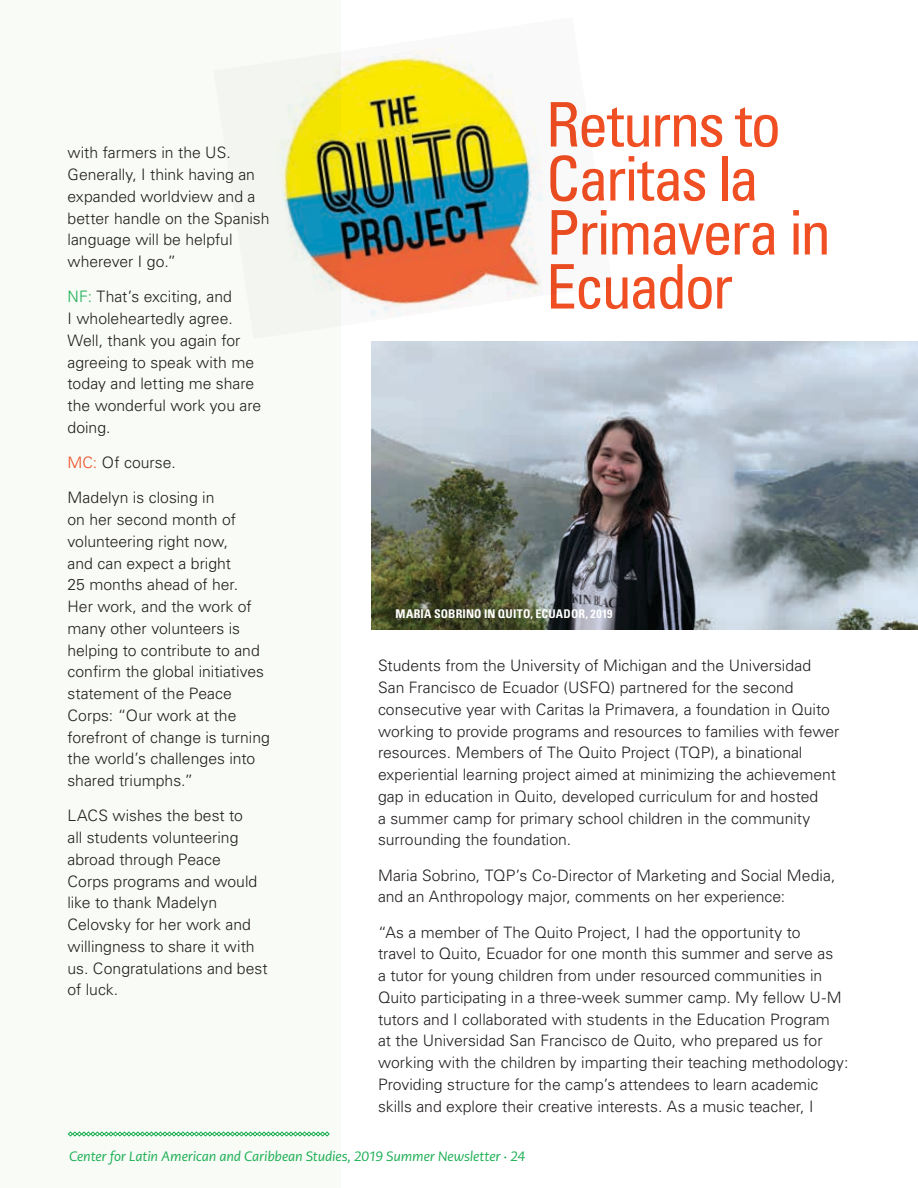
<style>
.page{position:relative;width:918px;height:1188px;background:#fff}
.page>*{position:absolute;margin:0;border:0;box-sizing:border-box;transform-origin:0 0}
.t1{font:condensed 61.5px/54px "Univers LT Std";letter-spacing:-.04em;color:#f04e23}
.t2{font:300 15.75px/21.8px "Univers LT Std";color:#231f20}
.t3{font:italic 13.5px "PMN Caecilia Sans Text";letter-spacing:-.015em;color:#1caf54}
.t4{font:700 condensed 12px "Univers LT Std";letter-spacing:.015em;color:#fff}
.s1{color:#1caf54}
.s2{color:#f04e23}
</style>
<div class="page">
<div style="left:0;top:0;width:340px;height:1188px;background:#f8fbf6"></div>
<img style="left:372px;top:342px;width:546px;height:288px">
<img style="left:276px;top:45px;width:268px;height:281px">
<svg style="left:68px;top:1131px;width:262px;height:6px"></svg>
<p class="t2" style="left:68px;top:142px;width:203px">with farmers in the US.<br>Generally, I think having an expanded worldview and a better handle on the Spanish language will be helpful wherever I go.”</p>
<p class="t2" style="left:68px;top:286px;width:195px"><span class="s1">NF:</span> That’s exciting, and<br>I wholeheartedly agree.<br>Well, thank you again for agreeing to speak with me today and letting me share the wonderful work you are doing.</p>
<p class="t2" style="left:68px;top:452px;width:110px"><span class="s2">MC:</span> Of course.</p>
<p class="t2" style="left:68px;top:487px;width:204px">Madelyn is closing in<br>on her second month of volunteering right now,<br>and can expect a bright<br>25 months ahead of her.<br>Her work, and the work of many other volunteers is helping to contribute to and confirm the global initiatives statement of the Peace<br>Corps: “Our work at the forefront of change is turning the world’s challenges into shared triumphs.”</p>
<p class="t2" style="left:68px;top:805px;width:202px">LACS wishes the best to<br>all students volunteering abroad through Peace<br>Corps programs and would like to thank Madelyn<br>Celovsky for her work and willingness to share it with us. Congratulations and best of luck.</p>
<h1 class="t1" style="left:546px;top:97px;width:287px">Returns to<br>Caritas la<br>Primavera in<br>Ecuador</h1>
<p class="t4" style="left:396px;top:606px;width:218px">MARIA SOBRINO IN QUITO, ECUADOR, 2019</p>
<p class="t2" style="left:378px;top:655px;width:463px">Students from the University of Michigan and the Universidad San Francisco de Ecuador (USFQ) partnered for the second consecutive year with Caritas la Primavera, a foundation in Quito working to provide programs and resources to families with fewer resources. Members of The Quito Project (TQP), a binational experiential learning project aimed at minimizing the achievement gap in education in Quito, developed curriculum for and hosted<br>a summer camp for primary school children in the community surrounding the foundation.</p>
<p class="t2" style="left:378px;top:864px;width:459px">Maria Sobrino, TQP’s Co-Director of Marketing and Social Media, and an Anthropology major, comments on her experience:</p>
<p class="t2" style="left:378px;top:921px;width:472px">“As a member of The Quito Project, I had the opportunity to<br>travel to Quito, Ecuador for one month this summer and serve as<br>a tutor for young children from under resourced communities in Quito participating in a three-week summer camp. My fellow U-M tutors and I collaborated with students in the Education Program<br>at the Universidad San Francisco de Quito, who prepared us for working with the children by imparting their teaching methodology:<br>Providing structure for the camp’s attendees to learn academic skills and explore their creative interests. As a music teacher, I</p>
<p class="t3" style="left:69px;top:1148px;width:457px">Center for Latin American and Caribbean Studies, 2019 Summer Newsletter · 24</p>
</div>
